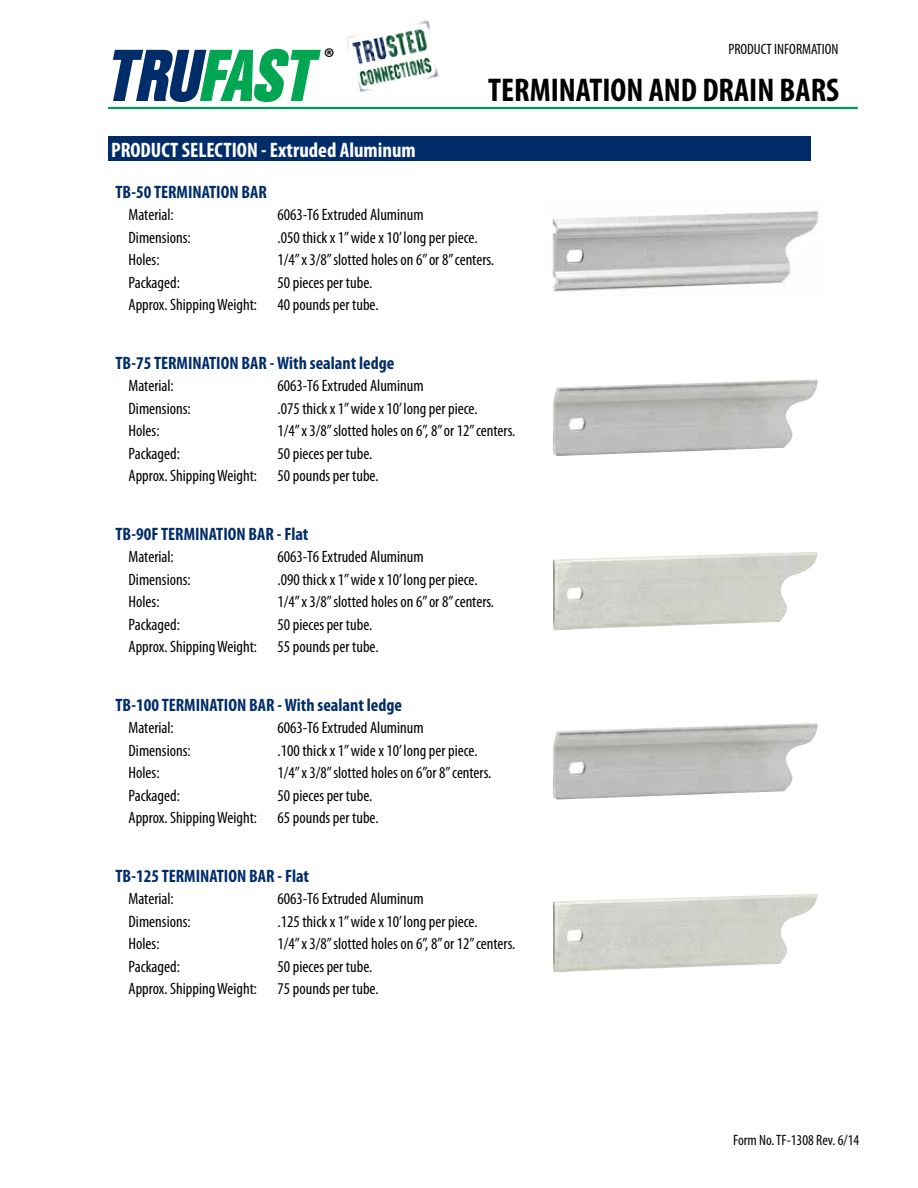
<style>
.page{position:relative;width:918px;height:1188px;background:#fff}
.page>*{position:absolute;margin:0;border:0;box-sizing:border-box;transform-origin:0 0}
.t1{font:700 condensed 33px "Myriad Pro";color:#000}
.t2{font:700 condensed 27.3px "Myriad Pro";color:#000}
.t3{font:700 condensed 21px "Myriad Pro";color:#fff}
.t4{font:700 condensed 18px "Myriad Pro";color:#002d6a}
.t5{font:condensed 16.5px/22.5px "Myriad Pro";color:#000}
.t6{font:condensed 15px "Myriad Pro";color:#000}
</style>
<div class="page">
<div style="left:108px;top:137px;width:702px;height:24px;background:#002d6a"></div>
<hr style="left:108px;top:107px;width:750px;height:2px;background:#009559">
<svg style="left:113px;top:49px;width:208px;height:53px"></svg>
<img style="left:347px;top:20px;width:92px;height:72px">
<img style="left:553px;top:552px;width:265px;height:78px">
<img style="left:553px;top:380px;width:265px;height:76px">
<img style="left:552px;top:210px;width:267px;height:82px">
<img style="left:553px;top:723px;width:265px;height:77px">
<img style="left:553px;top:894px;width:265px;height:78px">
<h2 class="t2" style="left:324px;top:41px;width:12px">®</h2>
<p class="t6" style="left:728px;top:40px;width:112px">PRODUCT INFORMATION</p>
<p class="t3" style="left:111px;top:136px;width:306px">PRODUCT SELECTION - Extruded Aluminum</p>
<h1 class="t1" style="left:488px;top:69px;width:352px">TERMINATION AND DRAIN BARS</h1>
<p class="t4" style="left:116px;top:181px;width:153px">TB-50 TERMINATION BAR</p>
<p class="t5" style="left:129px;top:204px;width:47px">Material:</p>
<p class="t5" style="left:278px;top:204px;width:148px">6063-T6 Extruded Aluminum</p>
<p class="t5" style="left:129px;top:226px;width:64px">Dimensions:</p>
<p class="t5" style="left:278px;top:226px;width:202px">.050 thick x 1” wide x 10’ long per piece.</p>
<p class="t5" style="left:129px;top:249px;width:33px">Holes:</p>
<p class="t5" style="left:278px;top:249px;width:218px">1/4” x 3/8” slotted holes on 6” or 8” centers.</p>
<p class="t5" style="left:129px;top:271px;width:53px">Packaged:</p>
<p class="t5" style="left:129px;top:271px;width:252px;text-indent:149px">50 pieces per tube.<br>Approx. Shipping Weight: 40 pounds per tube.</p>
<p class="t4" style="left:116px;top:352px;width:280px">TB-75 TERMINATION BAR - With sealant ledge</p>
<p class="t5" style="left:129px;top:375px;width:47px">Material:</p>
<p class="t5" style="left:278px;top:375px;width:148px">6063-T6 Extruded Aluminum</p>
<p class="t5" style="left:129px;top:397px;width:64px">Dimensions:</p>
<p class="t5" style="left:278px;top:397px;width:202px">.075 thick x 1” wide x 10’ long per piece.</p>
<p class="t5" style="left:129px;top:420px;width:33px">Holes:</p>
<p class="t5" style="left:278px;top:420px;width:239px">1/4” x 3/8” slotted holes on 6”, 8” or 12” centers.</p>
<p class="t5" style="left:129px;top:442px;width:53px">Packaged:</p>
<p class="t5" style="left:129px;top:442px;width:252px;text-indent:149px">50 pieces per tube.<br>Approx. Shipping Weight: 50 pounds per tube.</p>
<p class="t4" style="left:116px;top:523px;width:194px">TB-90F TERMINATION BAR - Flat</p>
<p class="t5" style="left:129px;top:546px;width:47px">Material:</p>
<p class="t5" style="left:278px;top:546px;width:148px">6063-T6 Extruded Aluminum</p>
<p class="t5" style="left:129px;top:568px;width:64px">Dimensions:</p>
<p class="t5" style="left:278px;top:568px;width:202px">.090 thick x 1” wide x 10’ long per piece.</p>
<p class="t5" style="left:129px;top:591px;width:33px">Holes:</p>
<p class="t5" style="left:278px;top:591px;width:218px">1/4” x 3/8” slotted holes on 6” or 8” centers.</p>
<p class="t5" style="left:129px;top:613px;width:53px">Packaged:</p>
<p class="t5" style="left:129px;top:613px;width:252px;text-indent:149px">50 pieces per tube.<br>Approx. Shipping Weight: 55 pounds per tube.</p>
<p class="t4" style="left:116px;top:694px;width:288px">TB-100 TERMINATION BAR - With sealant ledge</p>
<p class="t5" style="left:129px;top:717px;width:47px">Material:</p>
<p class="t5" style="left:278px;top:717px;width:148px">6063-T6 Extruded Aluminum</p>
<p class="t5" style="left:129px;top:739px;width:64px">Dimensions:</p>
<p class="t5" style="left:278px;top:739px;width:202px">.100 thick x 1” wide x 10’ long per piece.</p>
<p class="t5" style="left:129px;top:762px;width:33px">Holes:</p>
<p class="t5" style="left:278px;top:762px;width:215px">1/4” x 3/8” slotted holes on 6”or 8” centers.</p>
<p class="t5" style="left:129px;top:784px;width:53px">Packaged:</p>
<p class="t5" style="left:129px;top:784px;width:252px;text-indent:149px">50 pieces per tube.<br>Approx. Shipping Weight: 65 pounds per tube.</p>
<p class="t4" style="left:116px;top:865px;width:195px">TB-125 TERMINATION BAR - Flat</p>
<p class="t5" style="left:129px;top:888px;width:47px">Material:</p>
<p class="t5" style="left:278px;top:888px;width:148px">6063-T6 Extruded Aluminum</p>
<p class="t5" style="left:129px;top:910px;width:64px">Dimensions:</p>
<p class="t5" style="left:278px;top:910px;width:202px">.125 thick x 1” wide x 10’ long per piece.</p>
<p class="t5" style="left:129px;top:933px;width:33px">Holes:</p>
<p class="t5" style="left:278px;top:933px;width:239px">1/4” x 3/8” slotted holes on 6”, 8” or 12” centers.</p>
<p class="t5" style="left:129px;top:955px;width:53px">Packaged:</p>
<p class="t5" style="left:129px;top:955px;width:252px;text-indent:149px">50 pieces per tube.<br>Approx. Shipping Weight: 75 pounds per tube.</p>
<p class="t6" style="left:733px;top:1131px;width:127px">Form No. TF-1308 Rev. 6/14</p>
</div>
